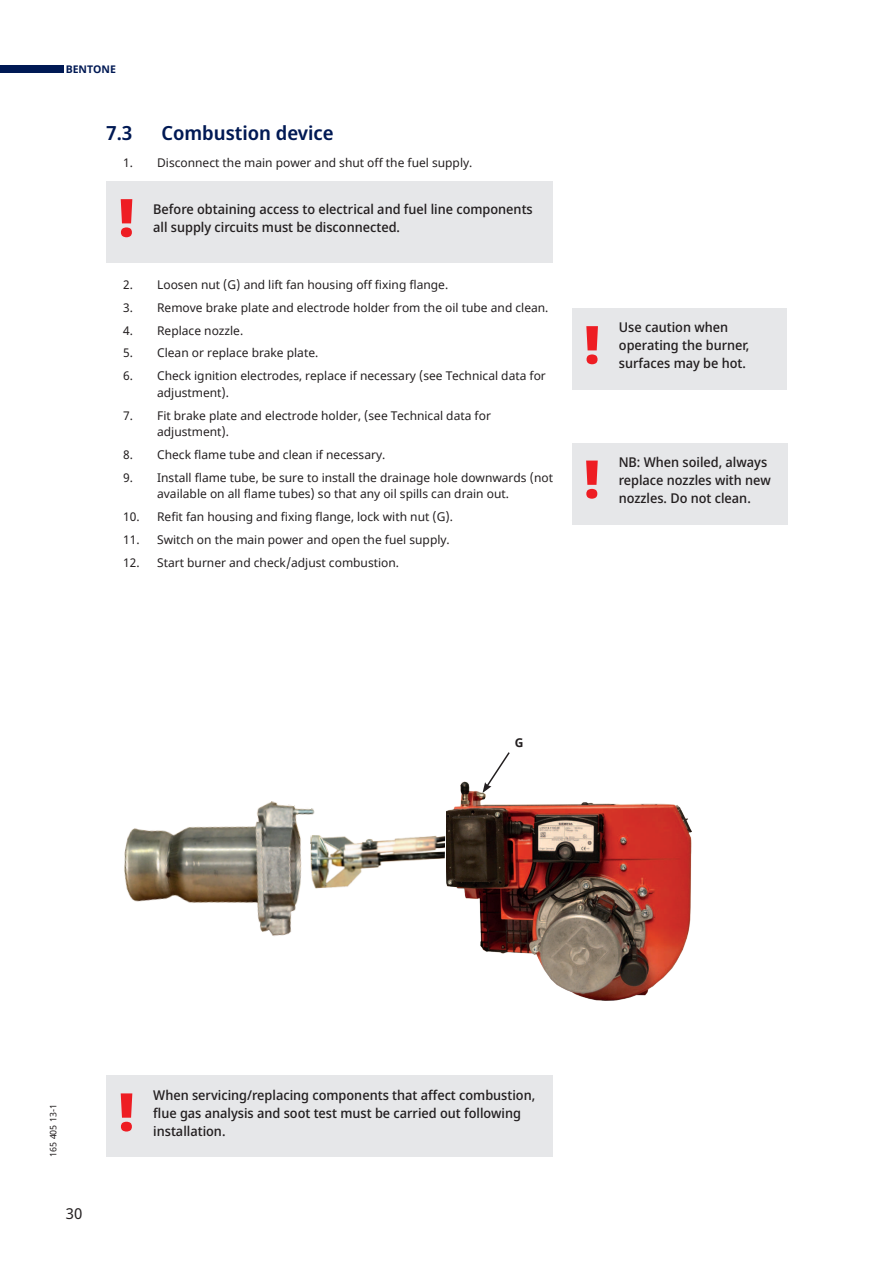
<style>
.page{position:relative;width:893px;height:1263px;background:#fff}
.page>*{position:absolute;margin:0;border:0;box-sizing:border-box;transform-origin:0 0}
.t1{font:900 52.5px "Noto Sans Display";color:#ee1d23}
.t2{font:600 19.5px "Noto Sans Display";color:#001954}
.t3{font:15px "Noto Sans";color:#231f20}
.t4{font:500 13.5px/18px "Noto Sans Display";color:#231f20}
.t5{font:12px/16.5px "Noto Sans";color:#231f20}
.t6{font:700 12px "Noto Sans";color:#231f20}
.t7{font:700 10.5px "Noto Sans";color:#001954}
.t8{font:9px "Noto Sans";color:#231f20}
</style>
<div class="page">
<div style="left:0;top:66px;width:64px;height:7px;background:#001954"></div>
<div style="left:572px;top:308px;width:215px;height:82px;background:#e6e7e9"></div>
<div style="left:572px;top:443px;width:216px;height:81px;background:#e6e7e9"></div>
<div style="left:106px;top:181px;width:447px;height:82px;background:#e6e7e9"></div>
<div style="left:106px;top:1075px;width:447px;height:82px;background:#e6e7e9"></div>
<svg style="left:489px;top:752px;width:21px;height:29px"></svg>
<img style="left:345px;top:835px;width:101px;height:52px">
<img style="left:124px;top:801px;width:221px;height:135px">
<img style="left:446px;top:781px;width:246px;height:219px">
<p class="t7" style="left:66px;top:64px;width:52px">BENTONE</p>
<h2 class="t2" style="left:106px;top:125px;width:28px">7.3</h2>
<h2 class="t2" style="left:161px;top:125px;width:174px">Combustion device</h2>
<p class="t5" style="left:123px;top:155px;width:351px">1. Disconnect the main power and shut off the fuel supply.</p>
<h1 class="t1" style="left:119px;top:196px;width:16px">!</h1>
<p class="t4" style="left:153px;top:202px;width:381px">Before obtaining access to electrical and fuel line components all supply circuits must be disconnected.</p>
<p class="t5" style="left:123px;top:277px;width:327px">2. Loosen nut (G) and lift fan housing off fixing flange.</p>
<p class="t5" style="left:123px;top:300px;width:427px">3. Remove brake plate and electrode holder from the oil tube and clean.</p>
<p class="t5" style="left:123px;top:323px;width:122px">4. Replace nozzle.</p>
<p class="t5" style="left:123px;top:346px;width:197px">5. Clean or replace brake plate.</p>
<p class="t5" style="left:157px;top:368px;width:390px;text-indent:-34px">6. Check ignition electrodes, replace if necessary (see Technical data for adjustment).</p>
<p class="t5" style="left:157px;top:408px;width:335px;text-indent:-34px">7. Fit brake plate and electrode holder, (see Technical data for adjustment).</p>
<p class="t5" style="left:123px;top:447px;width:264px">8. Check flame tube and clean if necessary.</p>
<p class="t5" style="left:157px;top:470px;width:397px;text-indent:-34px">9. Install flame tube, be sure to install the drainage hole downwards (not available on all flame tubes) so that any oil spills can drain out.</p>
<p class="t5" style="left:123px;top:509px;width:331px">10. Refit fan housing and fixing flange, lock with nut (G).</p>
<p class="t5" style="left:123px;top:532px;width:328px">11. Switch on the main power and open the fuel supply.</p>
<p class="t5" style="left:123px;top:555px;width:277px">12. Start burner and check/adjust combustion.</p>
<h1 class="t1" style="left:585px;top:323px;width:16px">!</h1>
<p class="t4" style="left:619px;top:320px;width:132px">Use caution when operating the burner, surfaces may be hot.</p>
<h1 class="t1" style="left:585px;top:457px;width:16px">!</h1>
<p class="t4" style="left:619px;top:453px;width:154px">NB: When soiled, always replace nozzles with new nozzles. Do not clean.</p>
<p class="t6" style="left:515px;top:737px;width:10px">G</p>
<p class="t8" style="left:49px;top:1157px;width:54px;rotate:-90deg">165 405 13-1</p>
<p class="t3" style="left:66px;top:1206px;width:18px">30</p>
<h1 class="t1" style="left:119px;top:1090px;width:16px">!</h1>
<p class="t4" style="left:153px;top:1086px;width:384px">When servicing/replacing components that affect combustion, flue gas analysis and soot test must be carried out following installation.</p>
</div>
